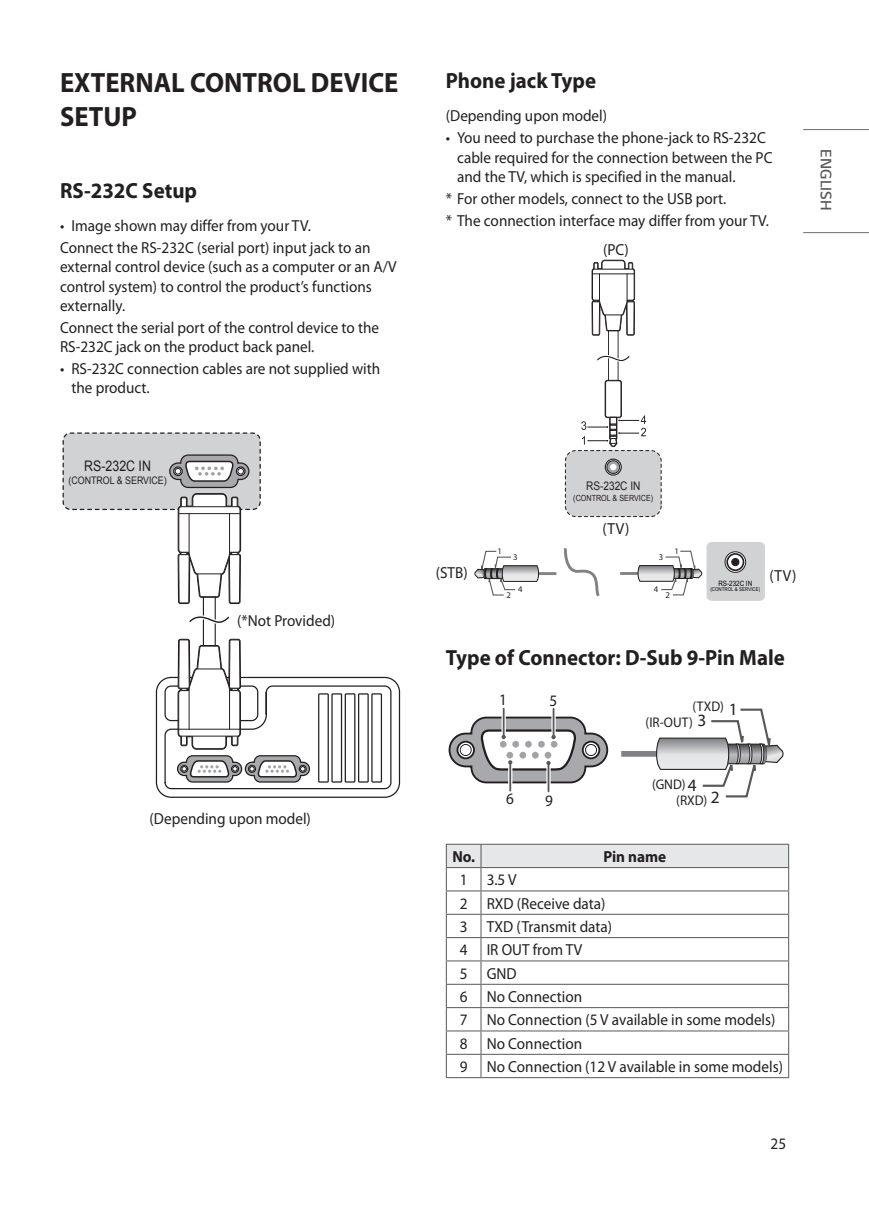
<style>
.page{position:relative;width:869px;height:1220px;background:#fff}
.page>*{position:absolute;margin:0;border:0;box-sizing:border-box;transform-origin:0 0}
.t1{font:31.6px "Myriad Pro";color:#231f20}
.Title1{font:700 28px/33.6px "Myriad Pro";color:#231f20;scale:.95 1}
.Title2{font:700 22px "Myriad Pro";color:#231f20;scale:.95 1}
.t2{font:17.2px "Myriad Pro";color:#231f20}
.Body{font:16px/19.2px "Myriad Pro";color:#231f20;scale:.95 1}
.Body_Center{font:16px "Myriad Pro";color:#231f20;scale:.95 1}
.Body_Bold_Center{font:700 16px "Myriad Pro";color:#231f20;scale:.95 1}
.Body-2{font:16px "Myriad Pro";color:#231f20}
.t3{font:300 16px "LG Smart";color:#57585a}
.t4{font:14.6px "Arial";color:#231f20;scale:.85 1}
.t5{font:14px "Myriad Pro";color:#231f20;scale:.95 1}
.t6{font:11.8px "Arial";color:#231f20;scale:.85 1}
.t7{font:10.4px "Arial";color:#231f20;scale:.85 1}
.t8{font:8.8px "Myriad Pro";color:#231f20}
.t9{font:8.4px "Arial";color:#231f20;scale:.85 1}
.t10{font:7.4px "Arial";color:#050504;scale:.85 1}
.t11{font:5.2px "Arial";color:#050504;scale:.85 1}
.s1{font-family:"LG Smart"}
</style>
<div class="page">
<hr style="left:803px;top:232px;width:65px;height:1px;background:#6c6d70">
<hr style="left:803px;top:129px;width:65px;height:1px;background:#6c6d70">
<div style="left:156px;top:677px;width:244px;height:121px;border:1px solid #231f20;border-radius:15px"></div>
<div style="left:63px;top:433px;width:197px;height:76px;background:#d1d2d4;border-radius:8px"></div>
<div style="left:63px;top:432px;width:198px;height:78px;border:1px dashed #231f20;border-radius:8px"></div>
<svg style="left:164px;top:454px;width:228px;height:336px"></svg>
<div style="left:565px;top:451px;width:96px;height:66px;background:#d1d2d4;border-radius:11px"></div>
<div style="left:565px;top:450px;width:96px;height:67px;border:1px dashed #231f20;border-radius:11px"></div>
<svg style="left:605px;top:459px;width:16px;height:16px"></svg>
<div style="left:604px;top:459px;width:17px;height:17px;border:1px solid #231f20;border-radius:50%"></div>
<svg style="left:607px;top:461px;width:12px;height:12px"></svg>
<div style="left:606px;top:460px;width:14px;height:14px;border:1px solid #231f20;border-radius:50%"></div>
<svg style="left:610px;top:464px;width:6px;height:6px"></svg>
<svg style="left:581px;top:260px;width:65px;height:187px"></svg>
<svg style="left:564px;top:548px;width:36px;height:49px"></svg>
<hr style="left:620px;top:572px;width:29px;height:3px;background:#808285">
<svg style="left:637px;top:542px;width:127px;height:59px"></svg>
<hr style="left:526px;top:572px;width:30px;height:3px;background:#808285">
<svg style="left:474px;top:550px;width:65px;height:46px"></svg>
<hr style="left:502px;top:709px;width:2px;height:29px;background:#57585a">
<hr style="left:552px;top:709px;width:2px;height:29px;background:#57585a">
<svg style="left:448px;top:716px;width:161px;height:77px"></svg>
<hr style="left:547px;top:764px;width:2px;height:27px;background:#57585a">
<div style="left:621px;top:751px;width:59px;height:6px;background:#808285"></div>
<svg style="left:655px;top:708px;width:128px;height:90px"></svg>
<svg style="left:446px;top:844px;width:343px;height:233px"></svg>
<hr style="left:446px;top:1077px;width:35px;height:1px;background:#57585a">
<hr style="left:481px;top:1077px;width:308px;height:1px;background:#57585a">
<p class="Title1" style="left:60px;top:65px;width:357px">EXTERNAL CONTROL DEVICE<br>SETUP</p>
<p class="Title2" style="left:60px;top:176px;width:146px">RS-232C Setup</p>
<p class="Body" style="left:60px;top:216px;width:265px"><span class="s1">•</span> Image shown may differ from your TV.</p>
<p class="Body" style="left:60px;top:238px;width:356px">Connect the RS-232C (serial port) input jack to an external control device (such as a computer or an A/V control system) to control the product’s functions externally.</p>
<p class="Body" style="left:60px;top:318px;width:337px">Connect the serial port of the control device to the<br>RS-232C jack on the product back panel.</p>
<p class="Body" style="left:71px;top:359px;width:326px;text-indent:-11px"><span class="s1">•</span> RS-232C connection cables are not supplied with the product.</p>
<p class="t1" style="left:266px;top:242px;width:55px">(PC)</p>
<p class="t4" style="left:84px;top:457px;width:80px">RS-232C IN</p>
<p class="t7" style="left:69px;top:473px;width:117px">(CONTROL &amp; SERVICE)</p>
<p class="Body" style="left:237px;top:611px;width:105px">(*Not Provided)</p>
<p class="Body_Center" style="left:150px;top:809px;width:171px">(Depending upon model)</p>
<p class="Title2" style="left:446px;top:66px;width:160px">Phone jack Type</p>
<p class="Body" style="left:446px;top:106px;width:171px">(Depending upon model)</p>
<p class="Body" style="left:457px;top:128px;width:333px;text-indent:-11px"><span class="s1">•</span> You need to purchase the phone-jack to RS-232C cable required for the connection between the PC and the TV, which is specified in the manual.</p>
<p class="Body" style="left:446px;top:189px;width:297px">* For other models, connect to the USB port.</p>
<p class="Body" style="left:446px;top:211px;width:342px">* The connection interface may differ from your TV.</p>
<p class="Body_Center" style="left:603px;top:239px;width:29px">(PC)</p>
<p class="t3" style="left:836px;top:149px;width:62px;rotate:90deg">ENGLISH</p>
<p class="t8" style="left:497px;top:545px;width:6px">1</p>
<p class="t8" style="left:513px;top:551px;width:6px">3</p>
<p class="t6" style="left:586px;top:478px;width:65px">RS-232C IN</p>
<p class="t9" style="left:573px;top:492px;width:96px">(CONTROL &amp; SERVICE)</p>
<p class="Body_Center" style="left:602px;top:519px;width:30px">(TV)</p>
<p class="t8" style="left:658px;top:551px;width:6px">3</p>
<p class="t8" style="left:674px;top:545px;width:6px">1</p>
<p class="Body-2" style="left:434px;top:562px;width:35px">(STB)</p>
<p class="Body-2" style="left:771px;top:561px;width:30px">(TV)</p>
<p class="t10" style="left:718px;top:579px;width:41px">RS-232C IN</p>
<p class="t11" style="left:710px;top:586px;width:60px">(CONTROL &amp; SERVICE)</p>
<p class="Body" style="left:769px;top:566px;width:30px">(TV)</p>
<p class="t8" style="left:653px;top:584px;width:6px">4</p>
<p class="t8" style="left:518px;top:584px;width:6px">4</p>
<p class="t8" style="left:665px;top:590px;width:6px">2</p>
<p class="t8" style="left:506px;top:590px;width:6px">2</p>
<p class="Title2" style="left:446px;top:643px;width:358px">Type of Connector: D-Sub 9-Pin Male</p>
<p class="t10" style="left:667px;top:648px;width:41px">RS-232C IN</p>
<p class="t11" style="left:659px;top:656px;width:60px">(CONTROL &amp; SERVICE)</p>
<p class="Body" style="left:499px;top:690px;width:10px">1</p>
<p class="Body" style="left:549px;top:690px;width:10px">5</p>
<p class="t5" style="left:692px;top:697px;width:35px">(TXD)</p>
<p class="t2" style="left:728px;top:698px;width:10px">1</p>
<p class="t2" style="left:697px;top:710px;width:10px">3</p>
<p class="t5" style="left:645px;top:714px;width:51px">(IR-OUT)</p>
<p class="Body" style="left:506px;top:789px;width:10px">6</p>
<p class="Body" style="left:545px;top:790px;width:10px">9</p>
<p class="t5" style="left:652px;top:775px;width:37px">(GND)</p>
<p class="t2" style="left:687px;top:775px;width:10px">4</p>
<p class="t2" style="left:710px;top:786px;width:10px">2</p>
<p class="t5" style="left:676px;top:792px;width:34px">(RXD)</p>
<p class="Body_Bold_Center" style="left:452px;top:846px;width:25px">No.</p>
<p class="Body_Bold_Center" style="left:603px;top:846px;width:68px">Pin name</p>
<p class="Body_Center" style="left:459px;top:870px;width:10px">1</p>
<p class="Body" style="left:486px;top:870px;width:33px">3.5 V</p>
<p class="Body_Center" style="left:459px;top:893px;width:10px">2</p>
<p class="Body" style="left:486px;top:893px;width:127px">RXD (Receive data)</p>
<p class="Body_Center" style="left:459px;top:917px;width:10px">3</p>
<p class="Body" style="left:486px;top:917px;width:134px">TXD (Transmit data)</p>
<p class="Body_Center" style="left:459px;top:940px;width:10px">4</p>
<p class="Body" style="left:486px;top:940px;width:102px">IR OUT from TV</p>
<p class="Body_Center" style="left:459px;top:963px;width:10px">5</p>
<p class="Body" style="left:486px;top:963px;width:33px">GND</p>
<p class="Body_Center" style="left:459px;top:987px;width:10px">6</p>
<p class="Body" style="left:486px;top:987px;width:102px">No Connection</p>
<p class="Body_Center" style="left:459px;top:1010px;width:10px">7</p>
<p class="Body" style="left:486px;top:1010px;width:305px">No Connection (5 V available in some models)</p>
<p class="Body_Center" style="left:459px;top:1033px;width:10px">8</p>
<p class="Body" style="left:486px;top:1033px;width:102px">No Connection</p>
<p class="Body_Center" style="left:459px;top:1057px;width:10px">9</p>
<p class="Body" style="left:486px;top:1057px;width:313px">No Connection (12 V available in some models)</p>
<p class="Body" style="left:770px;top:1133px;width:18px">25</p>
</div>
